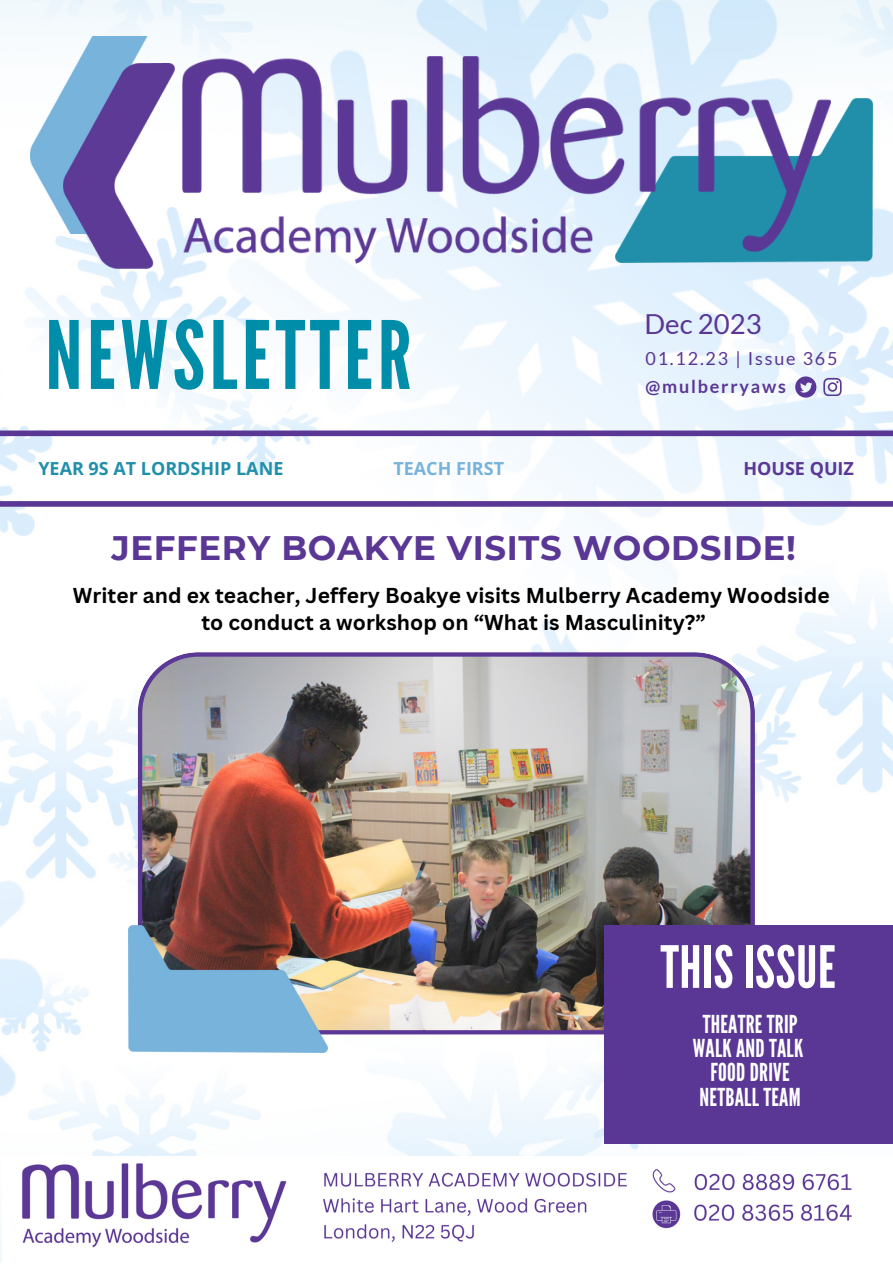
<style>
.page{position:relative;width:893px;height:1264px;background:#fff}
.page>*{position:absolute;margin:0;border:0;box-sizing:border-box;transform-origin:0 0}
.t1{font:93.75px "League Gothic";letter-spacing:.05em;color:#008da9}
.t2{font:58.05px "League Gothic";letter-spacing:.01em;color:#fff}
.t3{font:700 33.9px "Montserrat";letter-spacing:.02em;color:#5a3795}
.t4{font:27.6px "Lato";color:#5a3795}
.t5{font:24.75px "League Gothic";letter-spacing:.01em;color:#fff}
.t6{font:700 21px "Canva Sans";letter-spacing:.005em;color:#000}
.t7{font:700 18px "Open Sans";color:#218faa}
.t8{font:18px "Lato";letter-spacing:.1em;color:#5a3795}
.t9{font:700 18px "Lato";letter-spacing:.1em;color:#5a3795}
.t10{font:700 18px "Open Sans";color:#78b3db}
.t11{font:700 18px "Open Sans";color:#5a3795}
</style>
<div class="page">
<img style="left:0;top:0;width:892px;height:1262px">
<div style="left:0;top:430px;width:892px;height:6px;background:#5a3795"></div>
<img style="left:138px;top:652px;width:616px;height:382px">
<div style="left:604px;top:925px;width:288px;height:218px;background:#5a3795"></div>
<img style="left:2px;top:1156px;width:890px;height:106px">
<div style="left:0;top:501px;width:892px;height:5px;background:#5a3795"></div>
<img style="left:830px;top:98px;width:42px;height:164px">
<img style="left:30px;top:36px;width:118px;height:197px">
<img style="left:182px;top:56px;width:648px;height:207px">
<svg style="left:823px;top:378px;width:18px;height:18px"></svg>
<svg style="left:795px;top:376px;width:21px;height:21px"></svg>
<img style="left:63px;top:64px;width:111px;height:204px">
<img style="left:128px;top:925px;width:199px;height:127px">
<p class="t1" style="left:45px;top:301px;width:368px">NEWSLETTER</p>
<p class="t4" style="left:644px;top:307px;width:119px">Dec 2023</p>
<p class="t8" style="left:645px;top:347px;width:194px">01.12.23 | Issue 365</p>
<p class="t9" style="left:645px;top:375px;width:142px">@mulberryaws</p>
<p class="t7" style="left:38px;top:456px;width:246px">YEAR 9S AT LORDSHIP LANE</p>
<p class="t10" style="left:393px;top:456px;width:112px">TEACH FIRST</p>
<p class="t11" style="left:743px;top:456px;width:112px">HOUSE QUIZ</p>
<p class="t3" style="left:111px;top:527px;width:685px">JEFFERY BOAKYE VISITS WOODSIDE!</p>
<p class="t6" style="left:73px;top:580px;width:758px">Writer and ex teacher, Jeffery Boakye visits Mulberry Academy Woodside</p>
<p class="t6" style="left:201px;top:607px;width:506px">to conduct a workshop on “What is Masculinity?”</p>
<p class="t2" style="left:660px;top:933px;width:177px">THIS ISSUE</p>
<p class="t5" style="left:702px;top:1009px;width:96px">THEATRE TRIP</p>
<p class="t5" style="left:692px;top:1033px;width:112px">WALK AND TALK</p>
<p class="t5" style="left:710px;top:1058px;width:81px">FOOD DRIVE</p>
<p class="t5" style="left:699px;top:1082px;width:103px">NETBALL TEAM</p>
</div>
